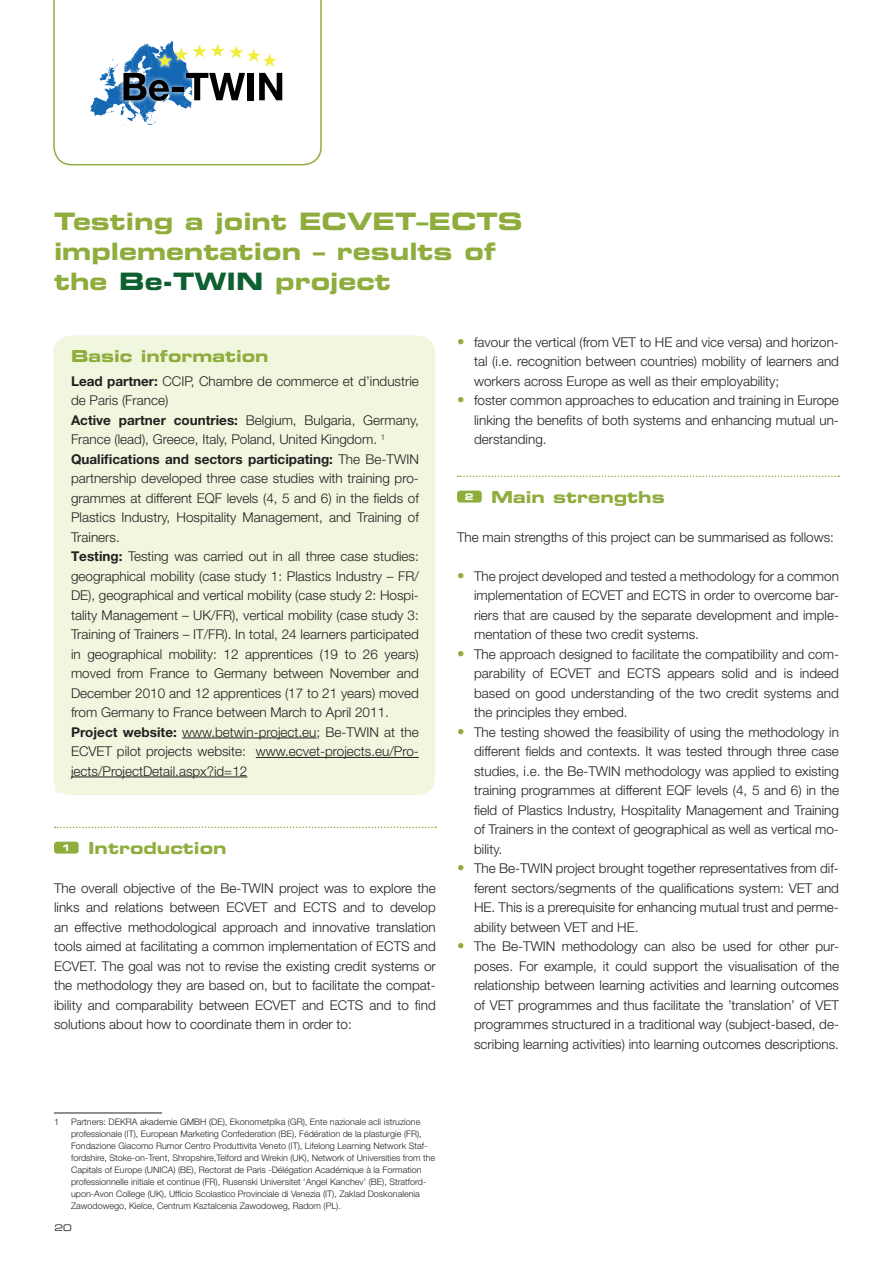
<style>
.page{position:relative;width:893px;height:1263px;background:#fff}
.page>*{position:absolute;margin:0;border:0;box-sizing:border-box;transform-origin:0 0}
.t1{font:24px/30px "Eurostile Bold Extended Two";color:#8fad3c}
.t2{font:16.5px "Eurostile Bold Extended Two";color:#8fad3c}
.t3{font:300 13.5px/19.5px "Helvetica Neue LT Pro";color:#231f20;text-align:justify}
.t4{font:300 13.5px "Helvetica Neue LT Pro";color:#f1f6df}
.t5{font:300 9px/12px "Helvetica Neue LT Pro";color:#231f20}
.t6{font:9px "Eurostile Extended Two";color:#231f20}
.s1{color:#0e6031}
.s2{color:#f1f6df}
.s3{font-weight:700}
.s4{font-size:9px;color:#fff}
.s5{font-size:15px;color:#8fad3c}
</style>
<div class="page">
<div style="left:53px;top:335px;width:382px;height:460px;background:#f1f6df;border-radius:18px"></div>
<hr style="left:182px;top:738px;width:134px;height:1px;background:#231f20">
<hr style="left:256px;top:757px;width:163px;height:1px;background:#231f20">
<hr style="left:71px;top:777px;width:176px;height:1px;background:#231f20">
<svg style="left:55px;top:826px;width:381px;height:2px"></svg>
<div style="left:54px;top:842px;width:25px;height:12px;background:#8fad3c;border-radius:3px"></div>
<hr style="left:54px;top:1113px;width:108px;height:1px;background:#231f20">
<svg style="left:458px;top:475px;width:381px;height:2px"></svg>
<div style="left:457px;top:491px;width:25px;height:11px;background:#8fad3c;border-radius:3px"></div>
<svg style="left:53px;top:0;width:269px;height:165px"></svg>
<h1 class="t1" style="left:54px;top:206px;width:470px">Testing a joint ECVET–ECTS implementation – results of the <span class="s1">Be-TWIN</span> project</h1>
<p class="t2" style="left:71px;top:344px;width:199px">Basic information</p>
<p class="t3" style="left:71px;top:371px;width:349px;text-indent:-17px"><span class="s2">•</span> <span class="s3">Lead partner:</span> CCIP, Chambre de commerce et d’industrie de Paris (France)</p>
<p class="t3" style="left:71px;top:410px;width:349px;text-indent:-17px"><span class="s2">•</span> <span class="s3">Active partner countries:</span> Belgium, Bulgaria, Germany,<br>France (lead), Greece, Italy, Poland, United Kingdom. <sup>1</sup></p>
<p class="t3" style="left:71px;top:449px;width:349px;text-indent:-17px"><span class="s2">•</span> <span class="s3">Qualifications and sectors participating:</span> The Be-TWIN partnership developed three case studies with training pro&shy;grammes at different EQF levels (4, 5 and 6) in the fields of Plastics Industry, Hospitality Management, and Training of Trainers.</p>
<p class="t3" style="left:71px;top:546px;width:349px;text-indent:-17px"><span class="s2">•</span> <span class="s3">Testing:</span> Testing was carried out in all three case studies: geographical mobility (case study 1: Plastics Industry – FR/ DE), geographical and vertical mobility (case study 2: Hospi&shy;tality Management – UK/FR), vertical mobility (case study 3:<br>Training of Trainers – IT/FR). In total, 24 learners participated in geographical mobility: 12 apprentices (19 to 26 years) moved from France to Germany between November and December 2010 and 12 apprentices (17 to 21 years) moved from Germany to France between March to April 2011.</p>
<p class="t3" style="left:71px;top:722px;width:349px;text-indent:-17px"><span class="s2">•</span> <span class="s3">Project website:</span> www.betwin-project.eu; Be-TWIN at the ECVET pilot projects website: www.ecvet-projects.eu/Pro&shy;jects/ProjectDetail.aspx?id=12</p>
<p class="t4" style="left:54px;top:782px;width:8px">•</p>
<p class="t2" style="left:62px;top:836px;width:167px"><span class="s4">1</span> Introduction</p>
<p class="t3" style="left:54px;top:878px;width:383px">The overall objective of the Be-TWIN project was to explore the links and relations between ECVET and ECTS and to develop an effective methodological approach and innovative translation tools aimed at facilitating a common implementation of ECTS and ECVET. The goal was not to revise the existing credit systems or the methodology they are based on, but to facilitate the compat&shy;ibility and comparability between ECVET and ECTS and to find solutions about how to coordinate them in order to:</p>
<p class="t3" style="left:474px;top:332px;width:366px;text-indent:-17px"><span class="s5">•</span> favour the vertical (from VET to HE and vice versa) and horizon&shy;tal (i.e. recognition between countries) mobility of learners and workers across Europe as well as their employability;</p>
<p class="t3" style="left:474px;top:390px;width:366px;text-indent:-17px"><span class="s5">•</span> foster common approaches to education and training in Europe linking the benefits of both systems and enhancing mutual un&shy;derstanding.</p>
<p class="t2" style="left:465px;top:485px;width:202px"><span class="s4">2</span> Main strengths</p>
<p class="t3" style="left:457px;top:527px;width:378px">The main strengths of this project can be summarised as follows:</p>
<p class="t3" style="left:474px;top:566px;width:366px;text-indent:-17px"><span class="s5">•</span> The project developed and tested a methodology for a common implementation of ECVET and ECTS in order to overcome bar&shy;riers that are caused by the separate development and imple&shy;mentation of these two credit systems.</p>
<p class="t3" style="left:474px;top:644px;width:366px;text-indent:-17px"><span class="s5">•</span> The approach designed to facilitate the compatibility and com&shy;parability of ECVET and ECTS appears solid and is indeed based on good understanding of the two credit systems and the principles they embed.</p>
<p class="t3" style="left:474px;top:722px;width:366px;text-indent:-17px"><span class="s5">•</span> The testing showed the feasibility of using the methodology in different fields and contexts. It was tested through three case studies, i.e. the Be-TWIN methodology was applied to existing training programmes at different EQF levels (4, 5 and 6) in the field of Plastics Industry, Hospitality Management and Training of Trainers in the context of geographical as well as vertical mo&shy;bility.</p>
<p class="t3" style="left:474px;top:858px;width:366px;text-indent:-17px"><span class="s5">•</span> The Be-TWIN project brought together representatives from dif&shy;ferent sectors/segments of the qualifications system: VET and HE. This is a prerequisite for enhancing mutual trust and perme&shy;ability between VET and HE.</p>
<p class="t3" style="left:474px;top:936px;width:366px;text-indent:-17px"><span class="s5">•</span> The Be-TWIN methodology can also be used for other pur&shy;poses. For example, it could support the visualisation of the relationship between learning activities and learning outcomes of VET programmes and thus facilitate the ’translation’ of VET programmes structured in a traditional way (subject-based, de&shy;scribing learning activities) into learning outcomes descriptions.</p>
<p class="t5" style="left:54px;top:1115px;width:7px">1</p>
<p class="t5" style="left:71px;top:1115px;width:366px">Partners: DEKRA akademie GMBH (DE), Ekonometpika (GR), Ente nazionale acli istruzione professionale (IT), European Marketing Confederation (BE), Fédération de la plasturgie (FR), Fondazione Giacomo Rumor Centro Produttivita Veneto (IT), Lifelong Learning Network Staf&shy;fordshire, Stoke-on-Trent, Shropshire,Telford and Wrekin (UK), Network of Universities from the Capitals of Europe (UNICA) (BE), Rectorat de Paris -Délégation Académique à la Formation professionnelle initiale et continue (FR), Rusenski Universitet ‘Angel Kanchev’ (BE), Stratford&shy;upon-Avon College (UK), Ufficio Scolastico Provinciale di Venezia (IT), Zaklad Doskonalenia Zawodowego, Kielce, Centrum Ksztalcenia Zawodoweg, Radom (PL).</p>
<p class="t6" style="left:54px;top:1222px;width:19px">20</p>
</div>
